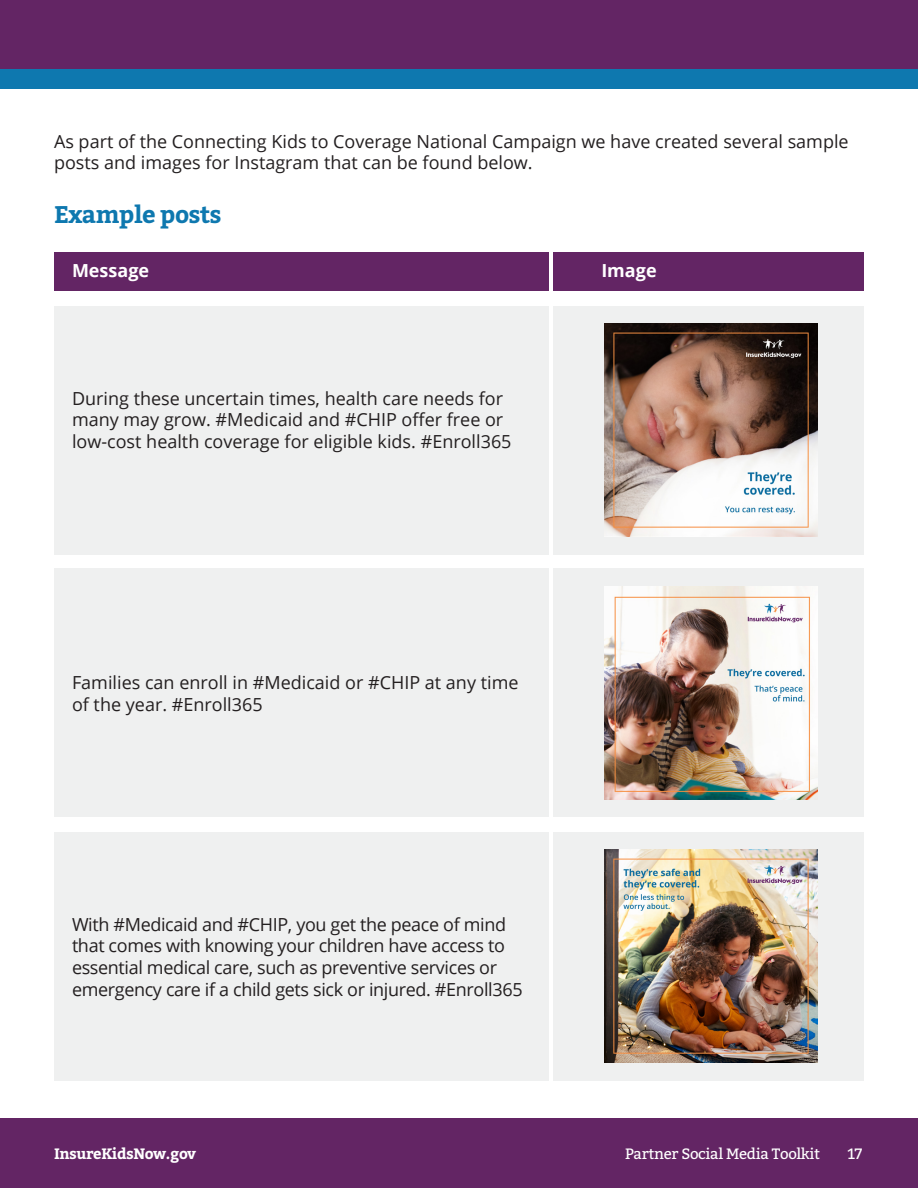
<style>
.page{position:relative;width:918px;height:1188px;background:#fff}
.page>*{position:absolute;margin:0;border:0;box-sizing:border-box;transform-origin:0 0}
.t1{font:700 24px "Bitter";letter-spacing:-.02em;color:#0e78af}
.t2{font:18px/21.6px "Open Sans";color:#231f20}
.t3{font:18px/21.6px "Open Sans";letter-spacing:-.02em;color:#231f20}
.t4{font:700 18px "Open Sans";color:#fff}
.t5{font:15px "Bitter";letter-spacing:-.02em;color:#fff}
.t6{font:700 15px "Bitter";letter-spacing:-.02em;color:#fff}
</style>
<div class="page">
<div style="left:54px;top:832px;width:810px;height:248px;background:#eff0f0"></div>
<div style="left:54px;top:569px;width:810px;height:248px;background:#eff0f0"></div>
<div style="left:54px;top:252px;width:810px;height:39px;background:#632564"></div>
<div style="left:54px;top:306px;width:810px;height:248px;background:#eff0f0"></div>
<div style="left:0;top:0;width:918px;height:69px;background:#632564"></div>
<div style="left:0;top:69px;width:918px;height:20px;background:#0e78af"></div>
<div style="left:0;top:1119px;width:918px;height:69px;background:#632564"></div>
<hr style="left:549px;top:243px;width:4px;height:844px;background:#fff">
<img style="left:604px;top:324px;width:213px;height:213px">
<img style="left:604px;top:586px;width:213px;height:213px">
<img style="left:604px;top:850px;width:213px;height:213px">
<p class="t2" style="left:54px;top:130px;width:796px">As part of the Connecting Kids to Coverage National Campaign we have created several sample posts and images for Instagram that can be found below.</p>
<h3 class="t1" style="left:54px;top:199px;width:169px">Example posts</h3>
<p class="t4" style="left:72px;top:258px;width:79px">Message</p>
<p class="t4" style="left:601px;top:258px;width:57px">Image</p>
<p class="t2" style="left:72px;top:387px;width:441px">During these uncertain times, health care needs for many may grow. #Medicaid and #CHIP offer free or low-cost health coverage for eligible kids. #Enroll365</p>
<p class="t2" style="left:72px;top:671px;width:448px">Families can enroll in #Medicaid or #CHIP at any time of the year. #Enroll365</p>
<p class="t3" style="left:72px;top:913px;width:452px">With #Medicaid and #CHIP, you get the peace of mind that comes with knowing your children have access to essential medical care, such as preventive services or emergency care if a child gets sick or injured. #Enroll365</p>
<p class="t6" style="left:54px;top:1144px;width:144px">InsureKidsNow.gov</p>
<p class="t5" style="left:625px;top:1144px;width:197px">Partner Social Media Toolkit</p>
<p class="t5" style="left:847px;top:1144px;width:16px">17</p>
</div>
